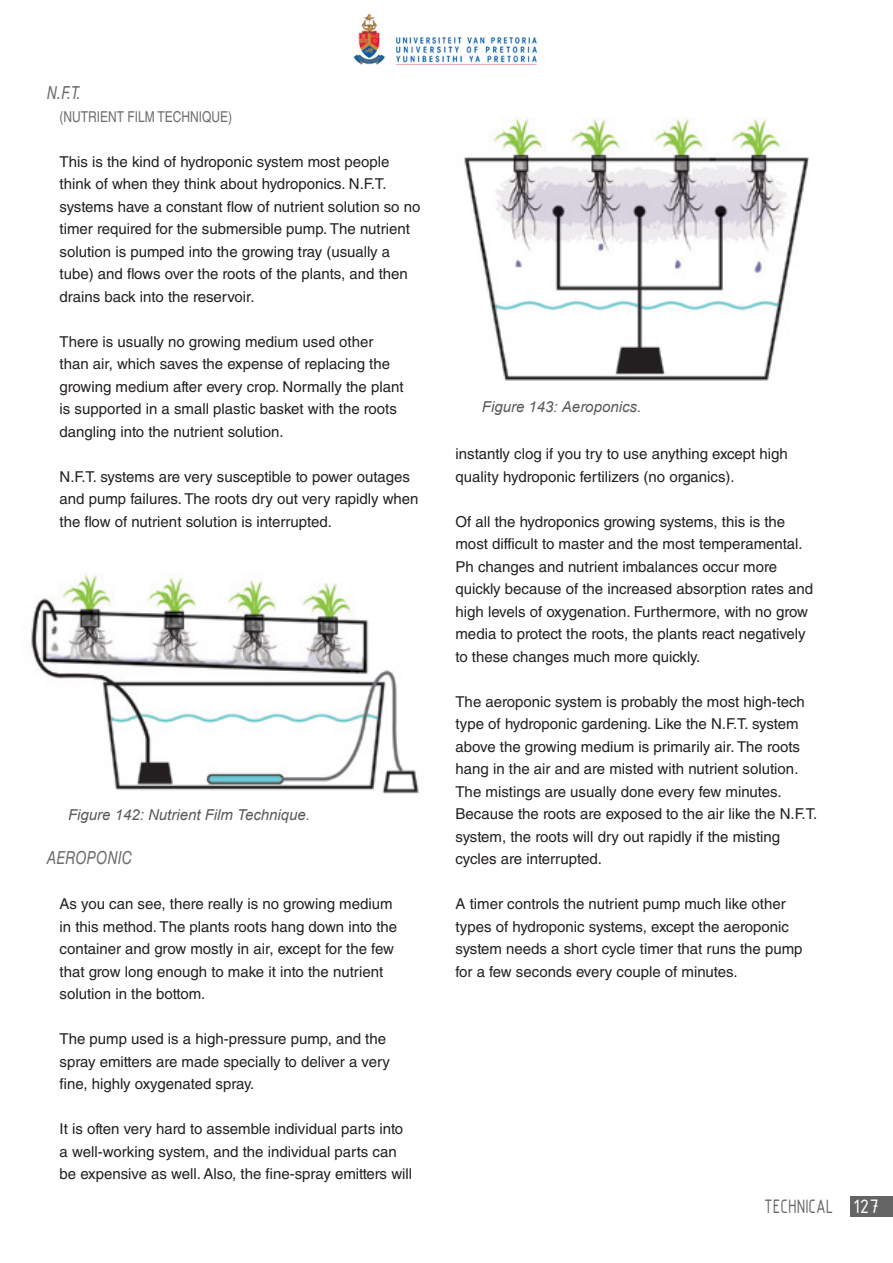
<style>
.page{position:relative;width:893px;height:1263px;background:#fff}
.page>*{position:absolute;margin:0;border:0;box-sizing:border-box;transform-origin:0 0}
.t1{font:21px "ISOCPEUR";color:#646464;scale:.8 1}
.t2{font:italic 18px "Helvetica LT Std";color:#6c6d70;scale:.8 1}
.t3{font:15px/22.5px "Helvetica LT Std";color:#231f20}
.t4{font:italic 15px "Arial";color:#57585a}
.t5{font:15px "Helvetica LT Std";color:#6c6d70;scale:.8 1}
.s1{color:#fff}
</style>
<div class="page">
<div style="left:850px;top:1196px;width:43px;height:21px;background:#646464"></div>
<img style="left:31px;top:574px;width:388px;height:220px">
<img style="left:464px;top:118px;width:346px;height:263px">
<img style="left:353px;top:15px;width:185px;height:50px">
<p class="t2" style="left:47px;top:82px;width:44px">N.F.T.</p>
<p class="t5" style="left:60px;top:108px;width:37px">(Nutrient</p>
<p class="t5" style="left:128px;top:108px;width:57px">Film Techni</p>
<p class="t5" style="left:202px;top:108px;width:39px">que)</p>
<p class="t3" style="left:60px;top:150px;width:362px">This is the kind of hydroponic system most people think of when they think about hydroponics. N.F.T. systems have a constant flow of nutrient solution so no timer required for the submersible pump. The nutrient solution is pumped into the growing tray (usually a tube) and flows over the roots of the plants, and then drains back into the reservoir.</p>
<p class="t3" style="left:60px;top:330px;width:346px">There is usually no growing medium used other than air, which saves the expense of replacing the growing medium after every crop. Normally the plant is supported in a small plastic basket with the roots dangling into the nutrient solution.</p>
<p class="t3" style="left:60px;top:465px;width:360px">N.F.T. systems are very susceptible to power outages and pump failures. The roots dry out very rapidly when the flow of nutrient solution is interrupted.</p>
<p class="t4" style="left:68px;top:805px;width:244px">Figure 142: Nutrient Film Technique.</p>
<p class="t2" style="left:47px;top:847px;width:49px">AEROPONI</p>
<p class="t2" style="left:122px;top:847px;width:14px">C</p>
<p class="t3" style="left:60px;top:892px;width:339px">As you can see, there really is no growing medium in this method. The plants roots hang down into the container and grow mostly in air, except for the few that grow long enough to make it into the nutrient solution in the bottom.</p>
<p class="t3" style="left:60px;top:1027px;width:332px">The pump used is a high-pressure pump, and the spray emitters are made specially to deliver a very fine, highly oxygenated spray.</p>
<p class="t3" style="left:60px;top:1117px;width:354px">It is often very hard to assemble individual parts into a well-working system, and the individual parts can be expensive as well. Also, the fine-spray emitters will</p>
<p class="t4" style="left:482px;top:397px;width:161px">Figure 143: Aeroponics.</p>
<p class="t3" style="left:455px;top:442px;width:334px">instantly clog if you try to use anything except high quality hydroponic fertilizers (no organics).</p>
<p class="t3" style="left:455px;top:510px;width:359px">Of all the hydroponics growing systems, this is the most difficult to master and the most temperamental.<br>Ph changes and nutrient imbalances occur more quickly because of the increased absorption rates and high levels of oxygenation. Furthermore, with no grow media to protect the roots, the plants react negatively to these changes much more quickly.</p>
<p class="t3" style="left:455px;top:690px;width:363px">The aeroponic system is probably the most high-tech type of hydroponic gardening. Like the N.F.T. system above the growing medium is primarily air. The roots hang in the air and are misted with nutrient solution.<br>The mistings are usually done every few minutes.<br>Because the roots are exposed to the air like the N.F.T. system, the roots will dry out rapidly if the misting cycles are interrupted.</p>
<p class="t3" style="left:455px;top:892px;width:349px">A timer controls the nutrient pump much like other types of hydroponic systems, except the aeroponic system needs a short cycle timer that runs the pump for a few seconds every couple of minutes.</p>
<h1 class="t1" style="left:764px;top:1193px;width:145px">TECHNICAL <span class="s1">127</span></h1>
</div>
